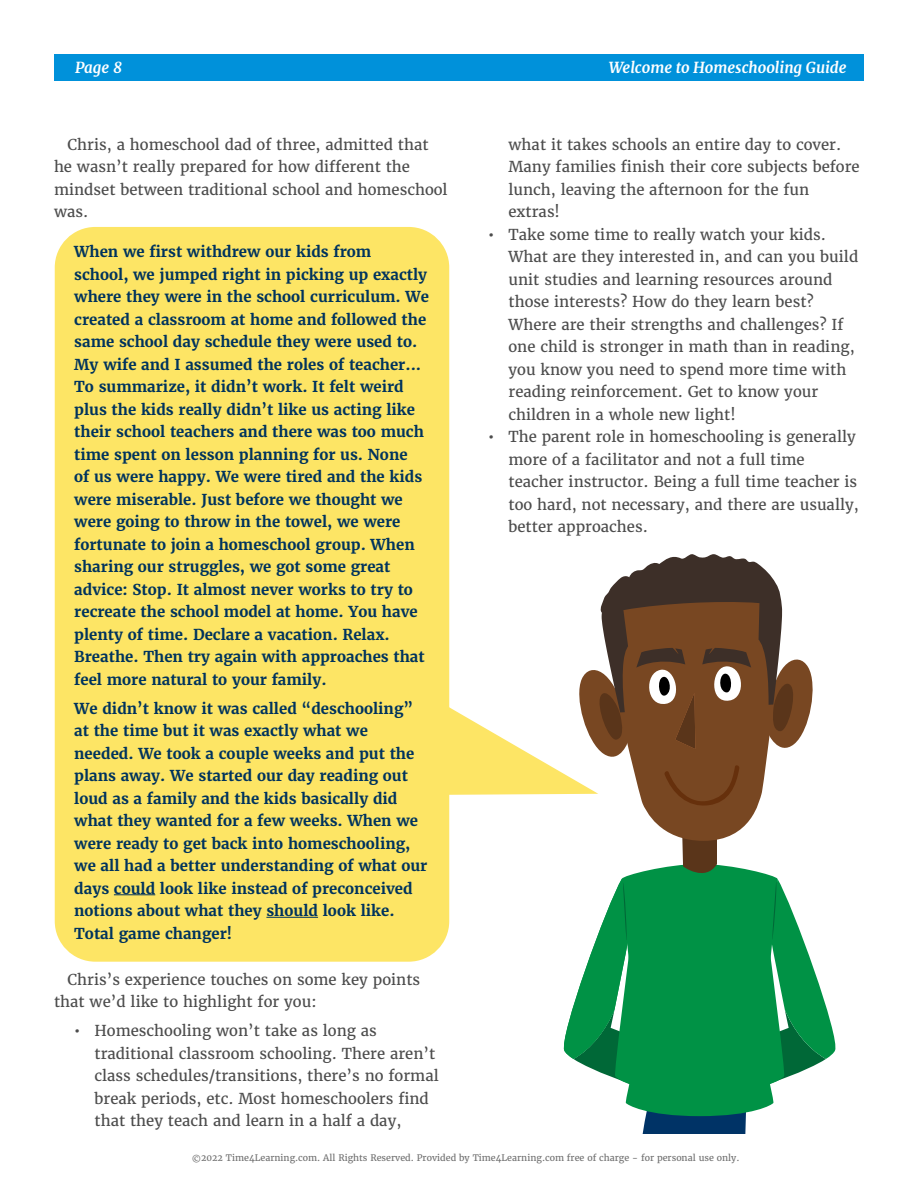
<style>
.page{position:relative;width:918px;height:1188px;background:#fff}
.page>*{position:absolute;margin:0;border:0;box-sizing:border-box;transform-origin:0 0}
.t1{font:700 15px/22.5px "Merriweather";color:#00335d}
.t2{font:15px/22.5px "Merriweather";color:#4c4c4c}
.t3{font:italic 700 15px "Merriweather";color:#fff}
.t4{font:9px "Merriweather";color:#707070}
.s1{font-weight:800}
</style>
<div class="page">
<div style="left:54px;top:54px;width:810px;height:27px;background:#0091da"></div>
<svg style="left:440px;top:554px;width:395px;height:580px"></svg>
<div style="left:55px;top:227px;width:394px;height:735px;background:#fde565;border-radius:40px"></div>
<hr style="left:114px;top:894px;width:41px;height:1px;background:#00335d">
<hr style="left:266px;top:917px;width:52px;height:1px;background:#00335d">
<p class="t3" style="left:75px;top:59px;width:48px">Page 8</p>
<p class="t3" style="left:609px;top:59px;width:239px">Welcome to Homeschooling Guide</p>
<p class="t2" style="left:54px;top:133px;width:395px;text-indent:14px">Chris, a homeschool dad of three, admitted that he wasn’t really prepared for how different the mindset between traditional school and homeschool was.</p>
<p class="t2" style="left:508px;top:133px;width:353px">what it takes schools an entire day to cover.<br>Many families finish their core subjects before lunch, leaving the afternoon for the fun extras!</p>
<p class="t2" style="left:508px;top:223px;width:351px;text-indent:-20px"><span class="s1">•</span> Take some time to really watch your kids.<br>What are they interested in, and can you build unit studies and learning resources around those interests? How do they learn best?<br>Where are their strengths and challenges? If one child is stronger in math than in reading, you know you need to spend more time with reading reinforcement. Get to know your children in a whole new light!</p>
<p class="t2" style="left:509px;top:426px;width:352px;text-indent:-20px"><span class="s1">•</span> The parent role in homeschooling is generally more of a facilitator and not a full time teacher instructor. Being a full time teacher is too hard, not necessary, and there are usually, better approaches.</p>
<p class="t1" style="left:74px;top:240px;width:356px">When we first withdrew our kids from school, we jumped right in picking up exactly where they were in the school curriculum. We created a classroom at home and followed the same school day schedule they were used to.<br>My wife and I assumed the roles of teacher...<br>To summarize, it didn’t work. It felt weird plus the kids really didn’t like us acting like their school teachers and there was too much time spent on lesson planning for us. None<br>of us were happy. We were tired and the kids were miserable. Just before we thought we were going to throw in the towel, we were fortunate to join a homeschool group. When sharing our struggles, we got some great advice: Stop. It almost never works to try to recreate the school model at home. You have plenty of time. Declare a vacation. Relax.<br>Breathe. Then try again with approaches that feel more natural to your family.</p>
<p class="t1" style="left:74px;top:697px;width:355px">We didn’t know it was called “deschooling” at the time but it was exactly what we needed. We took a couple weeks and put the plans away. We started our day reading out loud as a family and the kids basically did what they wanted for a few weeks. When we were ready to get back into homeschooling, we all had a better understanding of what our days could look like instead of preconceived notions about what they should look like.<br>Total game changer!</p>
<p class="t2" style="left:54px;top:968px;width:368px;text-indent:14px">Chris’s experience touches on some key points that we’d like to highlight for you:</p>
<p class="t2" style="left:95px;top:1020px;width:346px;text-indent:-20px"><span class="s1">•</span> Homeschooling won’t take as long as traditional classroom schooling. There aren’t class schedules/transitions, there’s no formal break periods, etc. Most homeschoolers find that they teach and learn in a half a day,</p>
<p class="t4" style="left:192px;top:1152px;width:549px">©2022 Time4Learning.com. All Rights Reserved. Provided by Time4Learning.com free of charge - for personal use only.</p>
</div>
